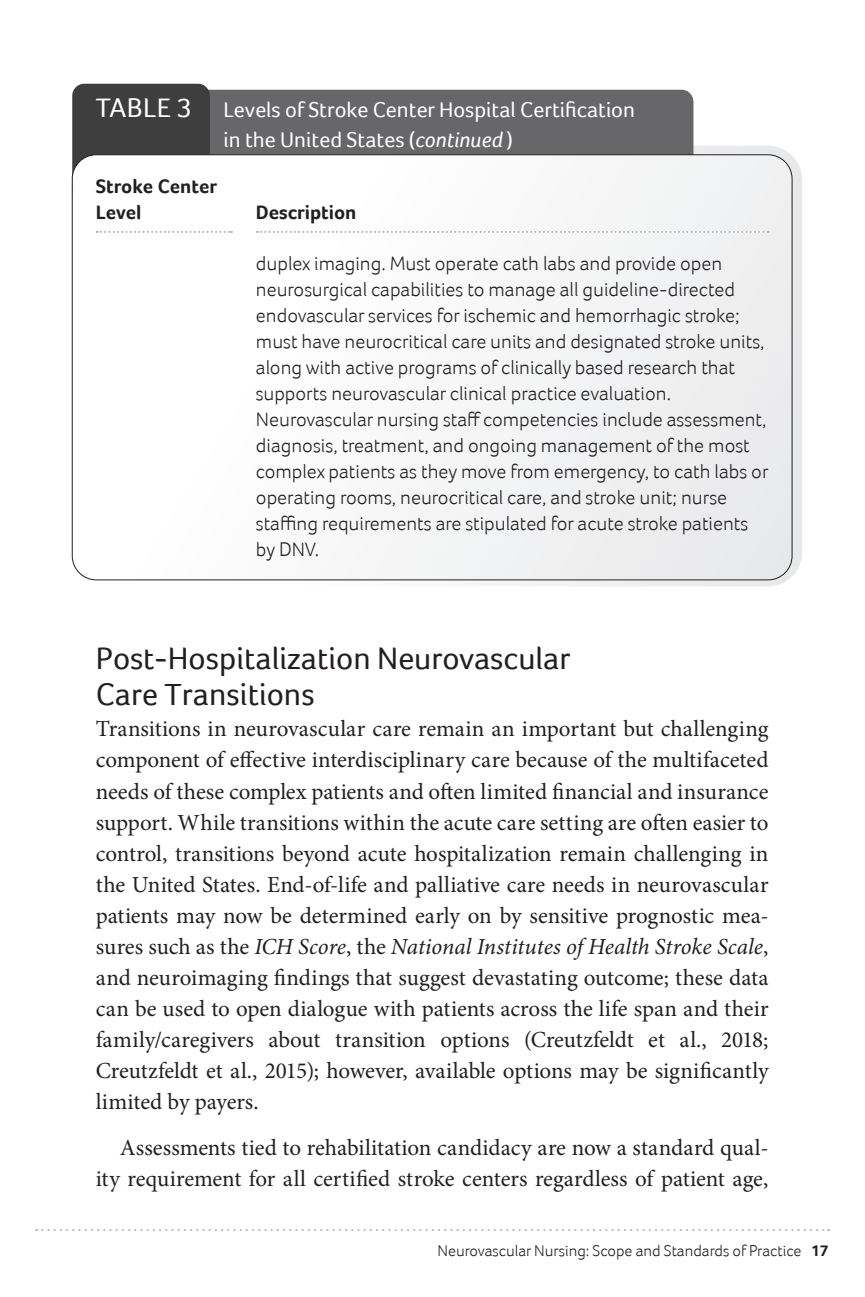
<style>
.page{position:relative;width:865px;height:1297px;background:#fff}
.page>*{position:absolute;margin:0;border:0;box-sizing:border-box;transform-origin:0 0}
.t1{font:32px/36px "Foco";color:#231f20}
.t2{font:23px/31px "Minion Pro";letter-spacing:-.005em;color:#231f20;text-align:justify}
.t3{font:22px/30px "Foco";color:#fff;text-align:center}
.t4{font:300 20px/26px "Foco";color:#231f20}
.t5{font:700 20px/26px "Foco";color:#231f20}
.t6{font:300 16px "Foco";color:#231f20}
.s1{font-size:28px}
.s2{font-style:italic}
.s3{font-weight:700}
</style>
<div class="page">
<svg style="left:36px;top:1229px;width:792px;height:1px"></svg>
<div style="left:62px;top:146px;width:739px;height:440px;border:10px solid #fff;border-radius:29px"></div>
<div style="left:76px;top:90px;width:617px;height:82px;background:#67676a;border-radius:12px"></div>
<div style="left:72px;top:84px;width:138px;height:120px;background:#3e3e3f;border-radius:12px"></div>
<svg style="left:72px;top:155px;width:719px;height:424px"></svg>
<svg style="left:97px;top:231px;width:135px;height:2px"></svg>
<svg style="left:257px;top:231px;width:511px;height:2px"></svg>
<p class="t3" style="left:96px;top:94px;width:540px"><span class="s1">TABLE 3</span> Levels of Stroke Center Hospital Certification in the United States (<span class="s2">continued</span> )</p>
<p class="t5" style="left:96px;top:173px;width:123px">Stroke Center<br>Level</p>
<p class="t5" style="left:256px;top:199px;width:102px">Description</p>
<p class="t4" style="left:256px;top:250px;width:514px">duplex imaging. Must operate cath labs and provide open neurosurgical capabilities to manage all guideline-directed endovascular services for ischemic and hemorrhagic stroke; must have neurocritical care units and designated stroke units, along with active programs of clinically based research that supports neurovascular clinical practice evaluation.<br>Neurovascular nursing staff competencies include assessment, diagnosis, treatment, and ongoing management of the most complex patients as they move from emergency, to cath labs or operating rooms, neurocritical care, and stroke unit; nurse staffing requirements are stipulated for acute stroke patients by DNV.</p>
<h1 class="t1" style="left:96px;top:640px;width:476px">Post-Hospitalization Neurovascular<br>Care Transitions</h1>
<p class="t2" style="left:96px;top:713px;width:674px">Transitions in neurovascular care remain an important but challenging component of effective interdisciplinary care because of the multifaceted needs of these complex patients and often limited financial and insurance support. While transitions within the acute care setting are often easier to control, transitions beyond acute hospitalization remain challenging in the United States. End-of-life and palliative care needs in neurovascular patients may now be determined early on by sensitive prognostic mea&shy;sures such as the <span class="s2">ICH Score</span>, the <span class="s2">National Institutes of Health Stroke Scale</span>, and neuroimaging findings that suggest devastating outcome; these data can be used to open dialogue with patients across the life span and their family/caregivers about transition options (Creutzfeldt et al., 2018; Creutzfeldt et al., 2015); however, available options may be significantly limited by payers.</p>
<p class="t2" style="left:96px;top:1132px;width:673px;text-align:right">Assessments tied to rehabilitation candidacy are now a standard qual&shy;ity requirement for all certified stroke centers regardless of patient age,</p>
<p class="t6" style="left:437px;top:1240px;width:392px">Neurovascular Nursing: Scope and Standards of Practice <span class="s3">17</span></p>
</div>
